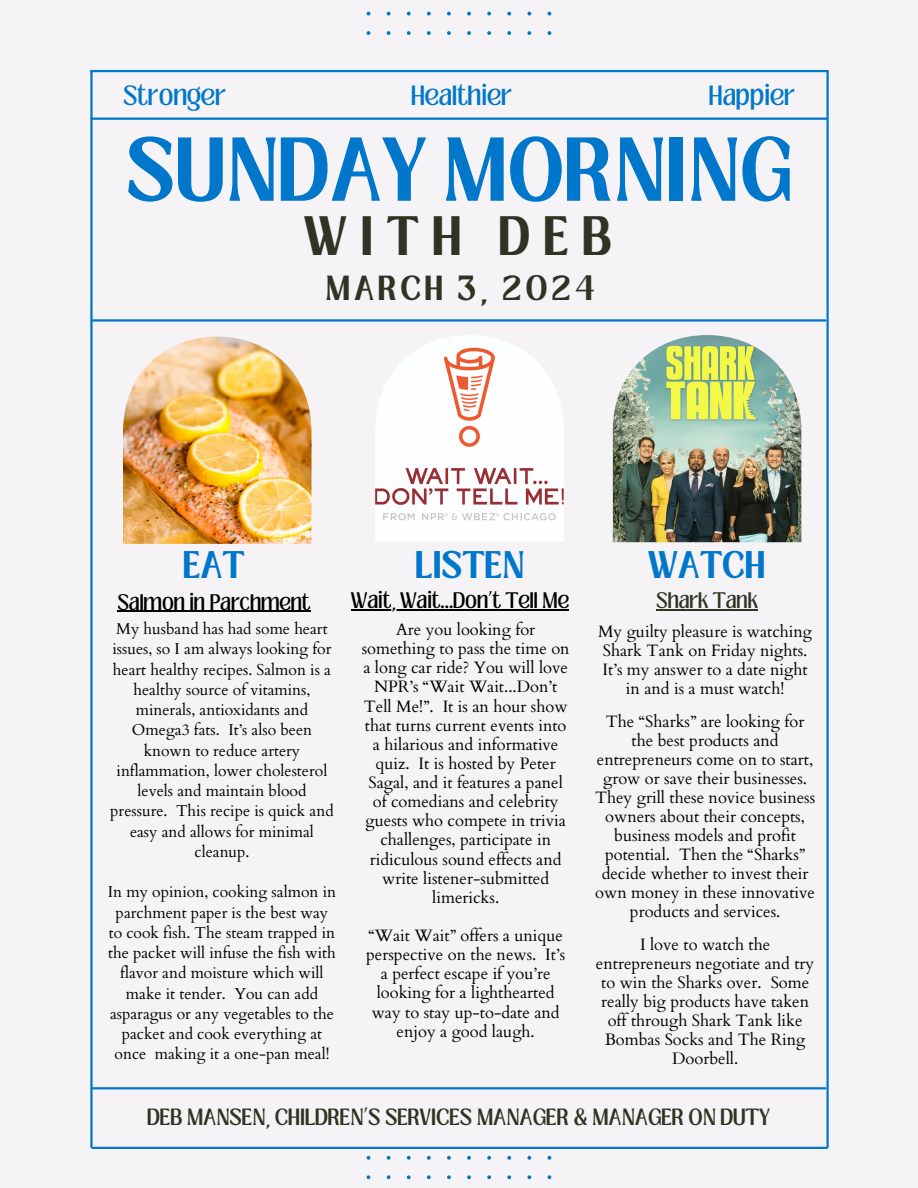
<style>
.page{position:relative;width:918px;height:1188px;background:#f5f3f5}
.page>*{position:absolute;margin:0;border:0;box-sizing:border-box;transform-origin:0 0}
.t1{font:700 69.45px "Loubag";letter-spacing:.005em;color:#0177cb}
.t2{font:700 42.6px "Loubag";letter-spacing:.32em;color:#323224}
.t3{font:700 29.55px "Loubag";color:#0177cb}
.t4{font:700 26.7px "Loubag";letter-spacing:.145em;color:#323224}
.t5{font:21.3px "Loubag";color:#0177cb}
.t6{font:500 18px "Loubag";color:#323224}
.t7{font:17.25px "Loubag";color:#000}
.t8{font:17.25px "Loubag";color:#323224}
.t9{font:16.5px/19.2px "Cardo";color:#000;text-align:center}
.t10{font:15.75px/20.2px "Cardo";color:#000;text-align:center}
</style>
<div class="page">
<img style="left:123px;top:337px;width:189px;height:207px">
<img style="left:375px;top:336px;width:189px;height:206px">
<img style="left:613px;top:335px;width:188px;height:207px">
<hr style="left:93px;top:319px;width:732px;height:3px;background:#0177cb">
<hr style="left:93px;top:1087px;width:732px;height:2px;background:#0177cb">
<hr style="left:92px;top:1147px;width:736px;height:2px;background:#0177cb">
<hr style="left:92px;top:118px;width:734px;height:2px;background:#0177cb">
<hr style="left:826px;top:70px;width:3px;height:1078px;background:#0177cb">
<hr style="left:90px;top:70px;width:3px;height:1078px;background:#0177cb">
<hr style="left:90px;top:70px;width:738px;height:2px;background:#0177cb">
<svg style="left:367px;top:11px;width:184px;height:24px"></svg>
<svg style="left:367px;top:1156px;width:184px;height:24px"></svg>
<hr style="left:117px;top:611px;width:194px;height:1px;background:#000">
<hr style="left:656px;top:610px;width:102px;height:1px;background:#323224">
<hr style="left:351px;top:610px;width:218px;height:1px;background:#000">
<h6 class="t5" style="left:123px;top:79px;width:104px">Stronger</h6>
<h6 class="t5" style="left:411px;top:79px;width:102px">Healthier</h6>
<p class="t5" style="left:709px;top:79px;width:88px">Happier</p>
<h2 class="t1" style="left:126px;top:114px;width:668px">SUNDAY MORNING</h2>
<h3 class="t2" style="left:306px;top:202px;width:307px">WITH DEB</h3>
<p class="t4" style="left:325px;top:266px;width:271px">MARCH 3, 2024</p>
<h3 class="t3" style="left:183px;top:541px;width:63px">EAT</h3>
<p class="t3" style="left:416px;top:541px;width:110px">LISTEN</p>
<p class="t3" style="left:649px;top:541px;width:117px">WATCH</p>
<h6 class="t7" style="left:117px;top:588px;width:195px">Salmon in Parchment</h6>
<h6 class="t7" style="left:351px;top:587px;width:219px">Wait, Wait...Don’t Tell Me</h6>
<h6 class="t8" style="left:656px;top:587px;width:103px">Shark Tank</h6>
<h4 class="t10" style="left:110px;top:619px;width:225px">My husband has had some heart issues, so I am always looking for heart healthy recipes. Salmon is a healthy source of vitamins, minerals, antioxidants and<br>Omega3 fats. It’s also been known to reduce artery inflammation, lower cholesterol levels and maintain blood pressure. This recipe is quick and easy and allows for minimal cleanup.</h4>
<h1 class="t10" style="left:108px;top:882px;width:230px">In my opinion, cooking salmon in parchment paper is the best way to cook fish. The steam trapped in the packet will infuse the fish with flavor and moisture which will make it tender. You can add asparagus or any vegetables to the packet and cook everything at once making it a one-pan meal!</h1>
<h3 class="t9" style="left:362px;top:620px;width:209px">Are you looking for something to pass the time on a long car ride? You will love<br>NPR’s “Wait Wait...Don’t<br>Tell Me!”. It is an hour show that turns current events into a hilarious and informative quiz. It is hosted by Peter<br>Sagal, and it features a panel of comedians and celebrity guests who compete in trivia challenges, participate in ridiculous sound effects and write listener-submitted limericks.</h3>
<h3 class="t9" style="left:366px;top:926px;width:201px">“Wait Wait” offers a unique perspective on the news. It’s a perfect escape if you’re looking for a lighthearted way to stay up-to-date and enjoy a good laugh.</h3>
<h6 class="t9" style="left:598px;top:622px;width:216px">My guilty pleasure is watching<br>Shark Tank on Friday nights.<br>It’s my answer to a date night in and is a must watch!</h6>
<h6 class="t9" style="left:595px;top:712px;width:222px">The “Sharks” are looking for the best products and entrepreneurs come on to start, grow or save their businesses.<br>They grill these novice business owners about their concepts, business models and profit potential. Then the “Sharks” decide whether to invest their own money in these innovative products and services.</h6>
<h6 class="t9" style="left:596px;top:935px;width:220px">I love to watch the entrepreneurs negotiate and try to win the Sharks over. Some really big products have taken off through Shark Tank like<br>Bombas Socks and The Ring<br>Doorbell.</h6>
<p class="t6" style="left:147px;top:1102px;width:624px">DEB MANSEN, CHILDREN’S SERVICES MANAGER &amp; MANAGER ON DUTY</p>
</div>
